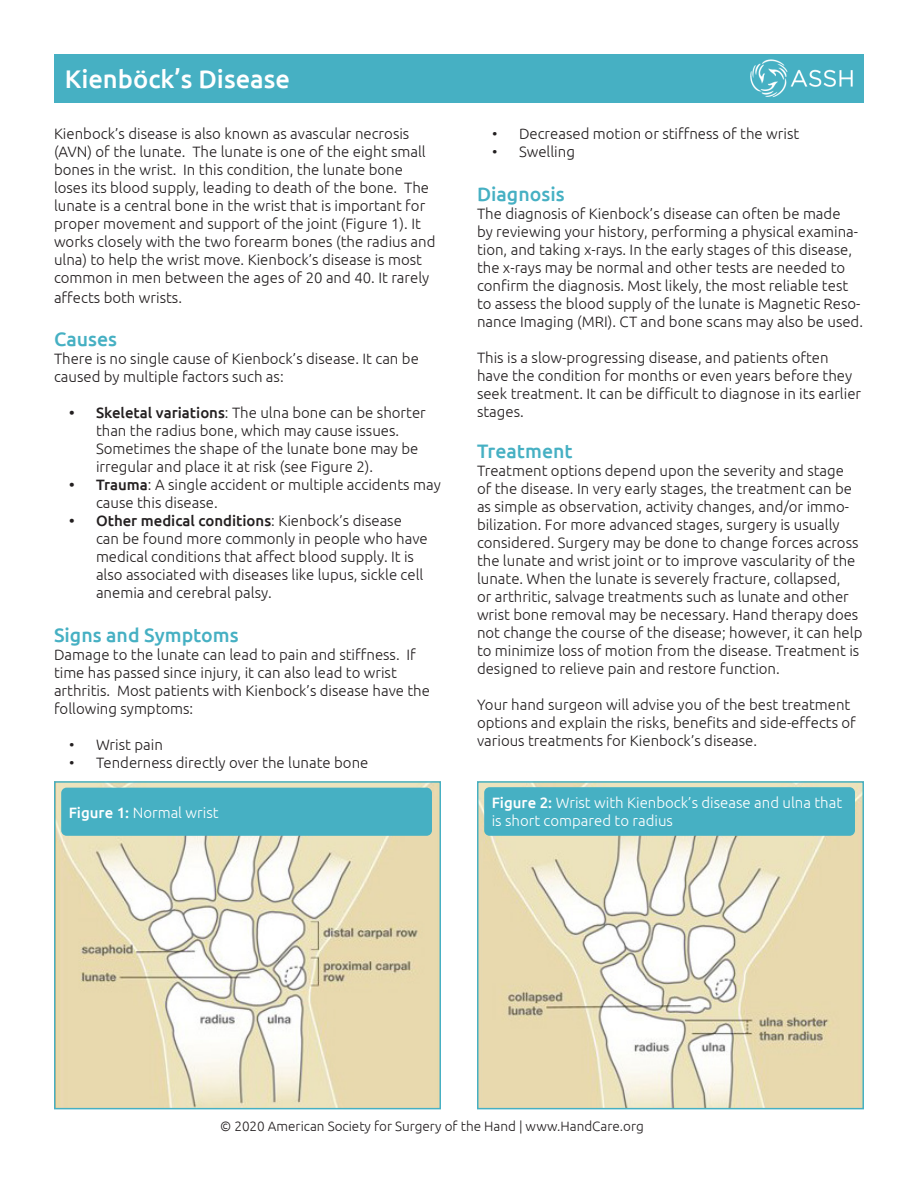
<style>
.page{position:relative;width:918px;height:1188px;background:#fff}
.page>*{position:absolute;margin:0;border:0;box-sizing:border-box;transform-origin:0 0}
.t1{font:500 25.5px "Ubuntu";color:#fff}
.t2{font:500 19.5px "Ubuntu";color:#46b0c3}
.t3{font:300 15px/18px "Ubuntu";color:#231f20}
.t4{font:300 15px/18px "Ubuntu";color:#fff}
.t5{font:300 13.5px "Ubuntu";color:#231f20}
.s1{font-weight:500}
</style>
<div class="page">
<img style="left:57px;top:784px;width:381px;height:322px">
<div style="left:54px;top:781px;width:387px;height:328px;border:2px solid #46b0c3"></div>
<div style="left:54px;top:54px;width:810px;height:49px;background:#46b0c3"></div>
<div style="left:61px;top:788px;width:371px;height:48px;background:#46b0c3;border-radius:5px"></div>
<img style="left:750px;top:59px;width:103px;height:38px">
<img style="left:480px;top:784px;width:381px;height:322px">
<div style="left:477px;top:781px;width:387px;height:328px;border:2px solid #46b0c3"></div>
<div style="left:484px;top:787px;width:371px;height:49px;background:#46b0c3;border-radius:5px"></div>
<p class="t1" style="left:65px;top:63px;width:227px">Kienböck’s Disease</p>
<p class="t3" style="left:54px;top:125px;width:383px">Kienbock’s disease is also known as avascular necrosis (AVN) of the lunate. The lunate is one of the eight small bones in the wrist. In this condition, the lunate bone loses its blood supply, leading to death of the bone. The lunate is a central bone in the wrist that is important for proper movement and support of the joint (Figure 1). It works closely with the two forearm bones (the radius and ulna) to help the wrist move. Kienbock’s disease is most common in men between the ages of 20 and 40. It rarely</p>
<p class="t3" style="left:54px;top:289px;width:130px">affects both wrists.</p>
<p class="t2" style="left:54px;top:327px;width:65px">Causes</p>
<p class="t3" style="left:54px;top:350px;width:366px">There is no single cause of Kienbock’s disease. It can be caused by multiple factors such as:</p>
<p class="t3" style="left:96px;top:404px;width:331px;text-indent:-27px"><span class="s1">• Skeletal variations</span>: The ulna bone can be shorter than the radius bone, which may cause issues.<br>Sometimes the shape of the lunate bone may be irregular and place it at risk (see Figure 2).</p>
<p class="t3" style="left:96px;top:476px;width:346px;text-indent:-27px"><span class="s1">• Trauma</span>: A single accident or multiple accidents may cause this disease.</p>
<p class="t3" style="left:96px;top:512px;width:333px;text-indent:-27px"><span class="s1">• Other medical conditions</span>: Kienbock’s disease can be found more commonly in people who have medical conditions that affect blood supply. It is also associated with diseases like lupus, sickle cell anemia and cerebral palsy.</p>
<p class="t2" style="left:54px;top:622px;width:186px">Signs and Symptoms</p>
<p class="t3" style="left:54px;top:645px;width:378px">Damage to the lunate can lead to pain and stiffness. If time has passed since injury, it can also lead to wrist arthritis. Most patients with Kienbock’s disease have the following symptoms:</p>
<p class="t3" style="left:69px;top:735px;width:95px">• Wrist pain</p>
<p class="t3" style="left:69px;top:753px;width:301px">• Tenderness directly over the lunate bone</p>
<p class="t4" style="left:69px;top:803px;width:151px"><span class="s1">Figure 1:</span> Normal wrist</p>
<p class="t3" style="left:492px;top:125px;width:309px">• Decreased motion or stiffness of the wrist</p>
<p class="t3" style="left:492px;top:143px;width:84px">• Swelling</p>
<p class="t2" style="left:477px;top:181px;width:89px">Diagnosis</p>
<p class="t3" style="left:477px;top:204px;width:388px">The diagnosis of Kienbock’s disease can often be made<br>by reviewing your history, performing a physical examina&shy;tion, and taking x-rays. In the early stages of this disease, the x-rays may be normal and other tests are needed to confirm the diagnosis. Most likely, the most reliable test to assess the blood supply of the lunate is Magnetic Reso&shy;nance Imaging (MRI). CT and bone scans may also be used.</p>
<p class="t3" style="left:477px;top:348px;width:386px">This is a slow-progressing disease, and patients often have the condition for months or even years before they seek treatment. It can be difficult to diagnose in its earlier stages.</p>
<p class="t2" style="left:477px;top:439px;width:97px">Treatment</p>
<p class="t3" style="left:477px;top:461px;width:387px">Treatment options depend upon the severity and stage<br>of the disease. In very early stages, the treatment can be as simple as observation, activity changes, and/or immo&shy;bilization. For more advanced stages, surgery is usually considered. Surgery may be done to change forces across the lunate and wrist joint or to improve vascularity of the lunate. When the lunate is severely fracture, collapsed,<br>or arthritic, salvage treatments such as lunate and other wrist bone removal may be necessary. Hand therapy does not change the course of the disease; however, it can help to minimize loss of motion from the disease. Treatment is designed to relieve pain and restore function.</p>
<p class="t3" style="left:477px;top:695px;width:380px">Your hand surgeon will advise you of the best treatment options and explain the risks, benefits and side-effects of various treatments for Kienbock’s disease.</p>
<p class="t4" style="left:492px;top:794px;width:352px"><span class="s1">Figure 2:</span> Wrist with Kienbock’s disease and ulna that is short compared to radius</p>
<p class="t5" style="left:220px;top:1118px;width:425px">© 2020 American Society for Surgery of the Hand | www.HandCare.org</p>
</div>
